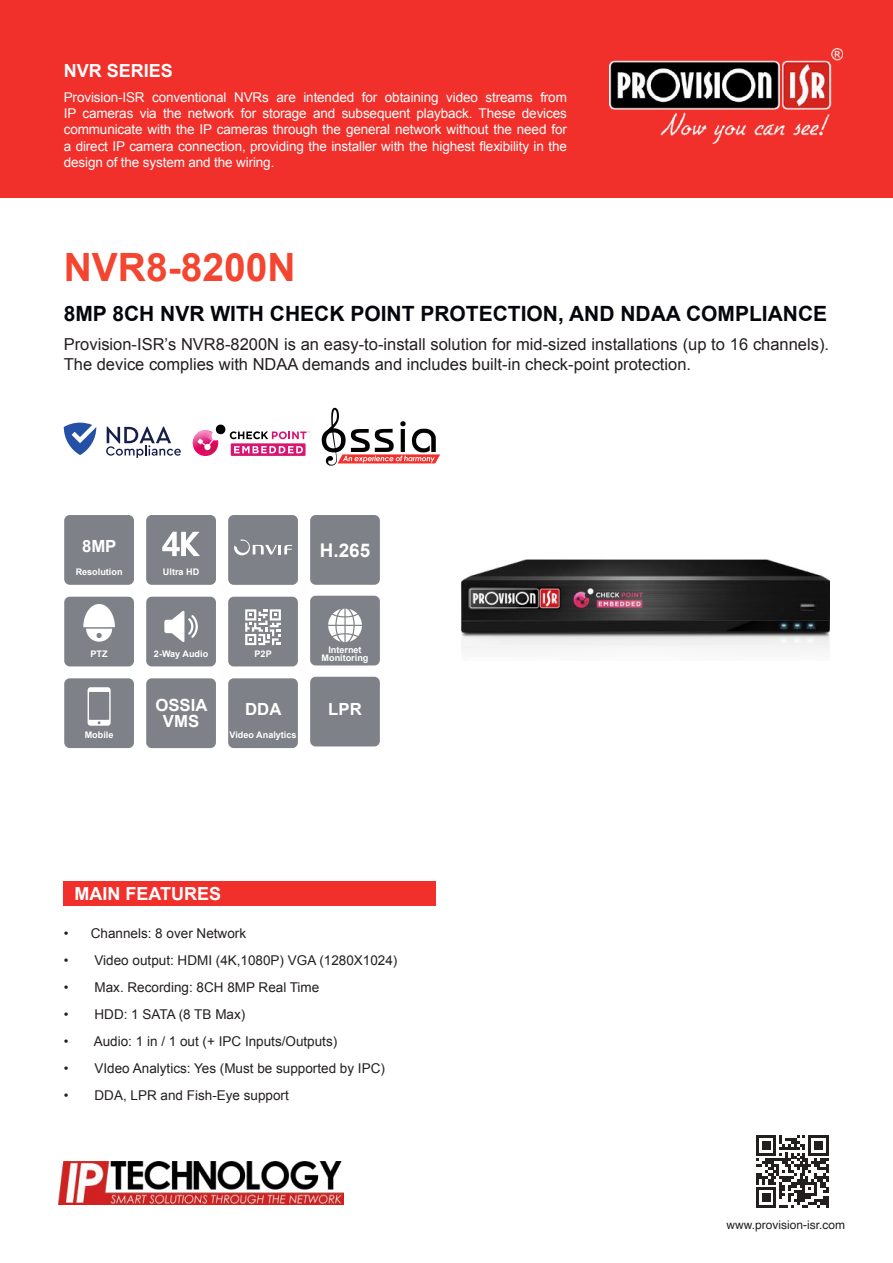
<style>
.page{position:relative;width:893px;height:1263px;background:#fff}
.page>*{position:absolute;margin:0;border:0;box-sizing:border-box;transform-origin:0 0}
.t1{font:700 39px "Arial";color:#f3452f}
.t2{font:700 21px "Arial";color:#05060b}
.t3{font:700 18.9px "Arial";color:#fff}
.t4{font:700 18px "Arial";color:#fff}
.t5{font:700 16.8px/15.8px "Arial";color:#fff;text-align:center}
.t6{font:16.5px/19.8px "Arial";color:#241f1f}
.t7{font:13.5px/16.2px "Arial";letter-spacing:-.01em;color:#fff;text-align:justify}
.t8{font:13.5px "Arial";color:#241f1f}
.t9{font:12px "Helvetica";color:#241f1f}
.t10{font:700 9.15px/7.4px "Arial";color:#fff;text-align:center}
.t11{font:700 9px "Arial";color:#fff}
</style>
<div class="page">
<div style="left:0;top:0;width:893px;height:198px;background:#f1302b"></div>
<img style="left:610px;top:49px;width:232px;height:95px">
<svg style="left:756px;top:1135px;width:72px;height:73px"></svg>
<img style="left:58px;top:1161px;width:286px;height:44px">
<img style="left:461px;top:559px;width:368px;height:93px">
<div style="left:64px;top:882px;width:372px;height:24px;background:#f1302b"></div>
<div style="left:64px;top:515px;width:70px;height:70px;background:#7e8187;border-radius:6px"></div>
<div style="left:64px;top:597px;width:70px;height:69px;background:#7e8187;border-radius:6px"></div>
<svg style="left:83px;top:604px;width:32px;height:38px"></svg>
<div style="left:310px;top:596px;width:70px;height:69px;background:#7e8187;border-radius:6px"></div>
<svg style="left:328px;top:608px;width:34px;height:34px"></svg>
<div style="left:310px;top:677px;width:70px;height:69px;background:#7e8187;border-radius:6px"></div>
<div style="left:146px;top:515px;width:70px;height:70px;background:#7e8187;border-radius:6px"></div>
<svg style="left:162px;top:532px;width:38px;height:24px"></svg>
<div style="left:64px;top:678px;width:70px;height:70px;background:#7e8187;border-radius:6px"></div>
<svg style="left:88px;top:687px;width:23px;height:39px"></svg>
<div style="left:228px;top:515px;width:70px;height:70px;background:#7e8187;border-radius:6px"></div>
<svg style="left:234px;top:539px;width:58px;height:17px"></svg>
<div style="left:146px;top:597px;width:70px;height:69px;background:#7e8187;border-radius:6px"></div>
<svg style="left:164px;top:611px;width:34px;height:31px"></svg>
<div style="left:146px;top:678px;width:70px;height:70px;background:#7e8187;border-radius:6px"></div>
<div style="left:310px;top:515px;width:70px;height:70px;background:#7e8187;border-radius:6px"></div>
<div style="left:228px;top:597px;width:70px;height:69px;background:#7e8187;border-radius:6px"></div>
<svg style="left:245px;top:609px;width:36px;height:36px"></svg>
<div style="left:228px;top:678px;width:70px;height:70px;background:#7e8187;border-radius:6px"></div>
<svg style="left:322px;top:408px;width:118px;height:58px"></svg>
<svg style="left:64px;top:423px;width:32px;height:32px"></svg>
<svg style="left:106px;top:427px;width:75px;height:31px"></svg>
<svg style="left:193px;top:424px;width:117px;height:32px"></svg>
<h3 class="t4" style="left:64px;top:59px;width:111px">NVR SERIES</h3>
<p class="t7" style="left:64px;top:89px;width:505px">Provision-ISR conventional NVRs are intended for obtaining video streams from IP cameras via the network for storage and subsequent playback. These devices communicate with the IP cameras through the general network without the need for a direct IP camera connection, providing the installer with the highest flexibility in the design of the system and the wiring.</p>
<h1 class="t1" style="left:64px;top:242px;width:233px">NVR8-8200N</h1>
<h2 class="t2" style="left:64px;top:300px;width:765px">8MP 8CH NVR WITH CHECK POINT PROTECTION, AND NDAA COMPLIANCE</h2>
<p class="t6" style="left:64px;top:334px;width:767px">Provision-ISR’s NVR8-8200N is an easy-to-install solution for mid-sized installations (up to 16 channels).<br>The device complies with NDAA demands and includes built-in check-point protection.</p>
<p class="t5" style="left:82px;top:539px;width:36px">8MP</p>
<p class="t10" style="left:76px;top:568px;width:48px">Resolution</p>
<p class="t10" style="left:163px;top:568px;width:38px">Ultra HD</p>
<h3 class="t3" style="left:320px;top:537px;width:52px">H.265</h3>
<p class="t11" style="left:91px;top:647px;width:19px">PTZ</p>
<p class="t10" style="left:322px;top:647px;width:48px">Internet<br>Monitoring</p>
<p class="t11" style="left:154px;top:647px;width:56px">2-Way Audio</p>
<p class="t11" style="left:255px;top:647px;width:19px">P2P</p>
<p class="t11" style="left:85px;top:729px;width:30px">Mobile</p>
<p class="t5" style="left:155px;top:698px;width:54px">OSSIA<br>VMS</p>
<p class="t5" style="left:245px;top:702px;width:38px">DDA</p>
<p class="t11" style="left:230px;top:729px;width:69px">Video Analytics</p>
<p class="t5" style="left:328px;top:702px;width:35px">LPR</p>
<h3 class="t4" style="left:74px;top:882px;width:148px">MAIN FEATURES</h3>
<p class="t8" style="left:64px;top:924px;width:184px">• Channels: 8 over Network</p>
<p class="t8" style="left:64px;top:951px;width:335px">• Video output: HDMI (4K,1080P) VGA (1280X1024)</p>
<p class="t8" style="left:64px;top:978px;width:257px">• Max. Recording: 8CH 8MP Real Time</p>
<p class="t8" style="left:64px;top:1005px;width:183px">• HDD: 1 SATA (8 TB Max)</p>
<p class="t8" style="left:64px;top:1032px;width:275px">• Audio: 1 in / 1 out (+ IPC Inputs/Outputs)</p>
<p class="t8" style="left:64px;top:1059px;width:323px">• VIdeo Analytics: Yes (Must be supported by IPC)</p>
<p class="t8" style="left:64px;top:1086px;width:227px">• DDA, LPR and Fish-Eye support</p>
<p class="t9" style="left:727px;top:1216px;width:120px">www.provision-isr.com</p>
</div>
